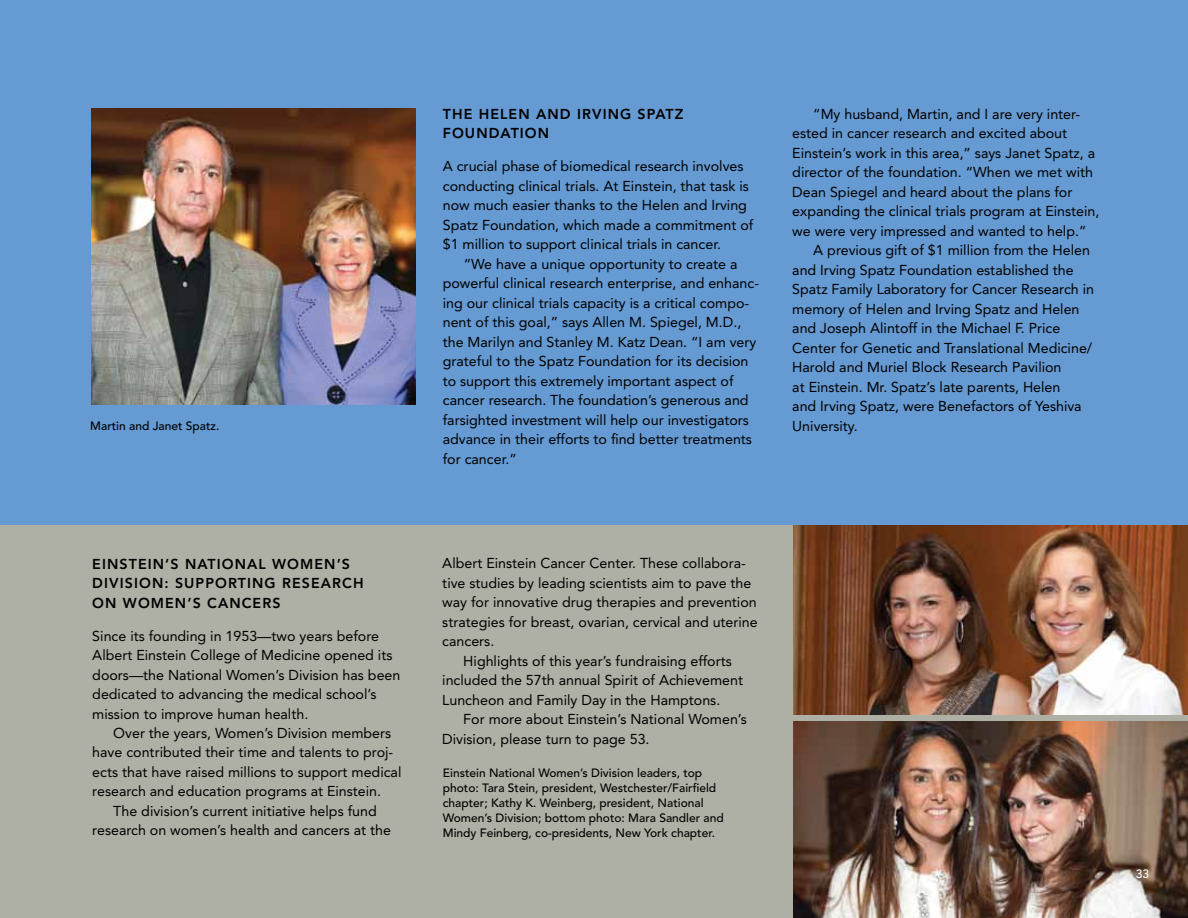
<style>
.page{position:relative;width:1188px;height:918px;background:#fff}
.page>*{position:absolute;margin:0;border:0;box-sizing:border-box;transform-origin:0 0}
.t1{font:14.25px/19.5px "Avenir";color:#000}
.t2{font:800 14.25px/19.5px "Avenir";letter-spacing:.075em;color:#000}
.t3{font:500 12px/15px "Avenir";color:#000}
.t4{font:500 12px "Avenir";color:#fff}
</style>
<div class="page">
<div style="left:1px;top:512px;width:1187px;height:406px;background:#afb0a5"></div>
<img style="left:794px;top:525px;width:394px;height:190px">
<div style="left:1px;top:0;width:1187px;height:525px;background:#659ad2"></div>
<img style="left:92px;top:108px;width:324px;height:297px">
<img style="left:794px;top:722px;width:394px;height:196px">
<p class="t3" style="left:90px;top:419px;width:131px">Martin and Janet Spatz.</p>
<p class="t2" style="left:92px;top:554px;width:273px;text-indent:124px">IONAL WOMEN’S<br>DIVISION: SUPPORTING RESEARCH<br>ON WOMEN’S CANCERS</p>
<p class="t1" style="left:92px;top:626px;width:310px">Since its founding in 1953—two years before Albert Einstein College of Medicine opened its doors—the National Women’s Division has been dedicated to advancing the medical school’s mission to improve human health.</p>
<p class="t1" style="left:113px;top:723px;width:280px">Over the years, Women’s Division members</p>
<p class="t1" style="left:92px;top:743px;width:302px">have contributed their time and talents to proj-</p>
<p class="t1" style="left:92px;top:762px;width:311px">ects that have raised millions to support medical</p>
<p class="t1" style="left:92px;top:782px;width:290px">research and education programs at Einstein.</p>
<p class="t1" style="left:113px;top:801px;width:265px">The division’s current initiative helps fund</p>
<p class="t1" style="left:92px;top:821px;width:300px">research on women’s health and cancers at the</p>
<p class="t2" style="left:92px;top:554px;width:104px">EINSTEIN’S NAT</p>
<p class="t2" style="left:443px;top:104px;width:205px">THE H ELEN AND IRVING SPAT</p>
<p class="t2" style="left:675px;top:104px;width:10px">Z</p>
<p class="t2" style="left:443px;top:124px;width:108px">FOUNDATION</p>
<p class="t1" style="left:443px;top:157px;width:312px">A crucial phase of biomedical research involves conducting clinical trials. At Einstein, that task is now much easier thanks to the Helen and Irving Spatz Foundation, which made a commitment of $1 million to support clinical trials in cancer.</p>
<p class="t1" style="left:443px;top:254px;width:318px;text-indent:21px">“We have a unique opportunity to create a powerful clinical research enterprise, and enhanc&shy;ing our clinical trials capacity is a critical compo&shy;nent of this goal,” says Allen M. Spiegel, M.D., the Marilyn and Stanley M. Katz Dean. “I am very grateful to the Spatz Foundation for its decision to support this extremely important aspect of cancer research. The foundation’s generous and farsighted investment will help our investigators advance in their efforts to find better treatments for cancer.”</p>
<p class="t1" style="left:813px;top:104px;width:268px">“My husband, Martin, and I are very inter-</p>
<p class="t1" style="left:792px;top:124px;width:276px">ested in cancer research and excited about</p>
<p class="t1" style="left:792px;top:143px;width:304px">Einstein’s work in this area,” says Janet Spatz, a</p>
<p class="t1" style="left:792px;top:163px;width:302px">director of the foundation. “When we met with</p>
<p class="t1" style="left:792px;top:182px;width:282px">Dean Spiegel and heard about the plans for</p>
<p class="t1" style="left:792px;top:202px;width:309px">expanding the clinical trials program at Einstein,</p>
<p class="t1" style="left:792px;top:221px;width:296px">we were very impressed and wanted to help.”</p>
<p class="t1" style="left:813px;top:241px;width:278px">A previous gift of $1 million from the Helen</p>
<p class="t1" style="left:792px;top:260px;width:283px">and Irving Spatz Foundation established the</p>
<p class="t1" style="left:792px;top:280px;width:303px">Spatz Family Laboratory for Cancer Research in</p>
<p class="t1" style="left:792px;top:299px;width:289px">memory of Helen and Irving Spatz and Helen</p>
<p class="t1" style="left:792px;top:319px;width:270px">and Joseph Alintoff in the Michael F. Price</p>
<p class="t1" style="left:792px;top:338px;width:301px">Center for Genetic and Translational Medicine/</p>
<p class="t1" style="left:792px;top:358px;width:271px">Harold and Muriel Block Research Pavilion</p>
<p class="t1" style="left:792px;top:377px;width:270px">at Einstein. Mr. Spatz’s late parents, Helen</p>
<p class="t1" style="left:792px;top:396px;width:291px">and Irving Spatz, were Benefactors of Yeshiva</p>
<p class="t1" style="left:792px;top:416px;width:67px">University.</p>
<p class="t1" style="left:442px;top:554px;width:305px">Albert Einstein Cancer Center. These collabora-</p>
<p class="t1" style="left:442px;top:573px;width:311px">tive studies by leading scientists aim to pave the</p>
<p class="t1" style="left:442px;top:593px;width:316px">way for innovative drug therapies and prevention</p>
<p class="t1" style="left:442px;top:612px;width:317px">strategies for breast, ovarian, cervical and uterine</p>
<p class="t1" style="left:442px;top:632px;width:54px">cancers.</p>
<p class="t1" style="left:463px;top:651px;width:270px">Highlights of this year’s fundraising efforts</p>
<p class="t1" style="left:442px;top:671px;width:302px">included the 57th annual Spirit of Achievement</p>
<p class="t1" style="left:442px;top:690px;width:280px">Luncheon and Family Day in the Hamptons.</p>
<p class="t1" style="left:463px;top:710px;width:285px">For more about Einstein’s National Women’s</p>
<p class="t1" style="left:442px;top:729px;width:209px">Division, please turn to page 53.</p>
<p class="t3" style="left:443px;top:766px;width:283px">Einstein National Women’s Division leaders, top photo: Tara Stein, president, Westchester/Fairfield chapter; Kathy K. Weinberg, president, National Women’s Division; bottom photo: Mara Sandler and Mindy Feinberg, co-presidents, New York chapter.</p>
<p class="t4" style="left:1136px;top:867px;width:15px">33</p>
</div>
